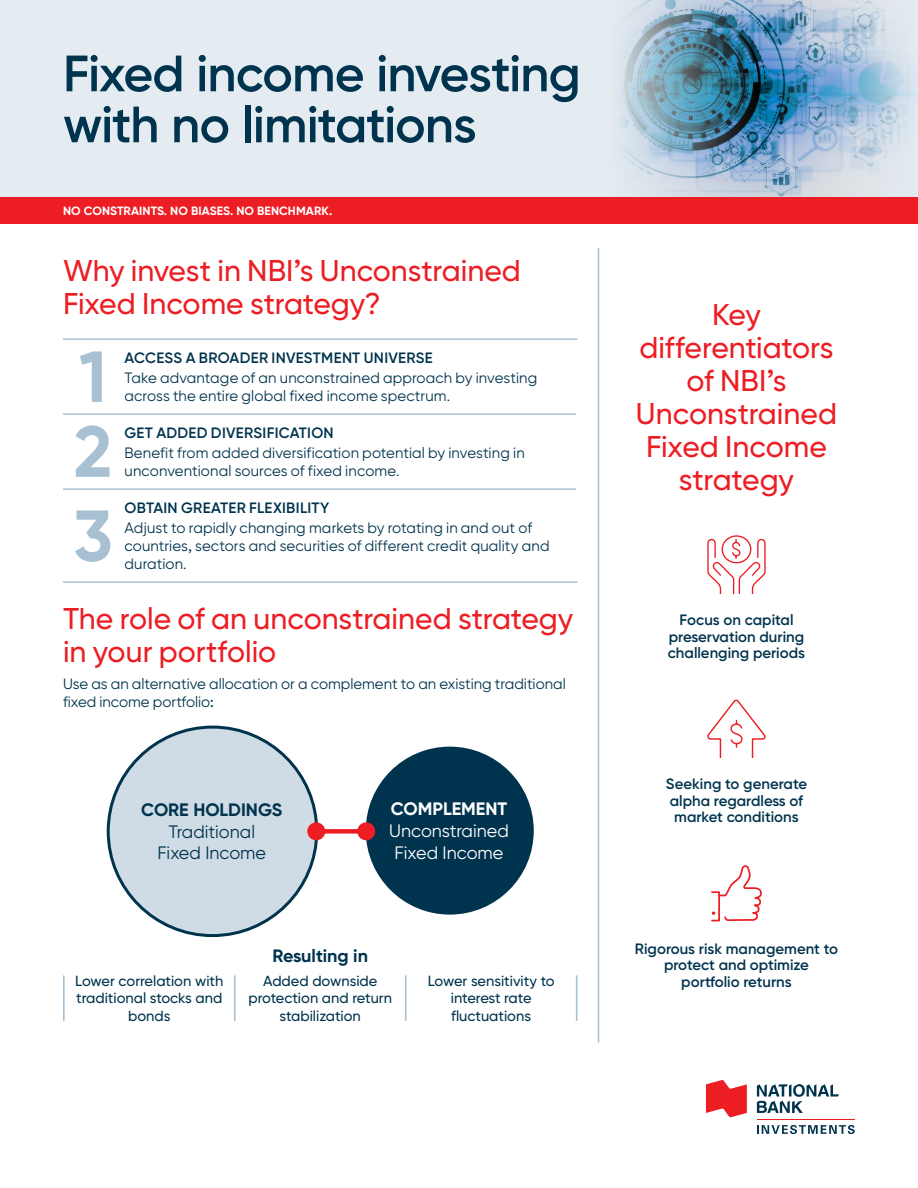
<style>
.page{position:relative;width:918px;height:1188px;background:#fff}
.page>*{position:absolute;margin:0;border:0;box-sizing:border-box;transform-origin:0 0}
.t1{font:700 72px "Gilroy BN";color:#a7c1d2}
.t2{font:600 51px/51px "Gilroy BN";letter-spacing:-.02em;color:#00334e}
.t3{font:500 30px/33px "Gilroy BN";color:#ed1d24}
.t4{font:18px/21.6px "Gilroy BN";color:#fff;text-align:center}
.t5{font:18px/21.6px "Gilroy BN";color:#00334e;text-align:center}
.t6{font:700 18px "Gilroy BN";color:#00334e}
.t7{font:700 18px "Gilroy BN";color:#fff}
.t8{font:700 17.85px "Gilroy BN";color:#00334e}
.t9{font:15px/18px "Gilroy BN";letter-spacing:.005em;color:#00334e}
.t10{font:600 15px/16.5px "Gilroy BN";color:#00334e;text-align:center}
.t11{font:600 15px "Gilroy BN";letter-spacing:.02em;color:#00334e}
.t12{font:500 14.7px/17.5px "Gilroy BN";color:#00334e;text-align:center}
.t13{font:700 12px "Gilroy BN";letter-spacing:.01em;color:#fff}
</style>
<div class="page">
<div style="left:0;top:0;width:918px;height:198px;background:#e4ecf1"></div>
<img style="left:607px;top:0;width:311px;height:198px">
<hr style="left:63px;top:338px;width:61px;height:2px;background:#a7c1d2">
<hr style="left:124px;top:338px;width:454px;height:2px;background:#a7c1d2">
<hr style="left:63px;top:413px;width:61px;height:2px;background:#a7c1d2">
<hr style="left:124px;top:413px;width:452px;height:2px;background:#a7c1d2">
<hr style="left:63px;top:488px;width:61px;height:2px;background:#a7c1d2">
<hr style="left:124px;top:488px;width:452px;height:2px;background:#a7c1d2">
<hr style="left:63px;top:581px;width:61px;height:2px;background:#a7c1d2">
<hr style="left:124px;top:581px;width:454px;height:2px;background:#a7c1d2">
<div style="left:108px;top:727px;width:209px;height:209px;background:#d0dce5;border-radius:50%"></div>
<div style="left:366px;top:747px;width:168px;height:168px;background:#00334e;border-radius:50%"></div>
<div style="left:316px;top:829px;width:50px;height:5px;background:#ed1d24"></div>
<div style="left:307px;top:822px;width:18px;height:18px;background:#ed1d24;border-radius:50%"></div>
<div style="left:357px;top:822px;width:18px;height:18px;background:#ed1d24;border-radius:50%"></div>
<hr style="left:63px;top:975px;width:2px;height:46px;background:#a7c1d2">
<hr style="left:234px;top:975px;width:2px;height:46px;background:#a7c1d2">
<hr style="left:405px;top:975px;width:2px;height:46px;background:#a7c1d2">
<hr style="left:576px;top:975px;width:1px;height:46px;background:#a7c1d2">
<svg style="left:706px;top:1080px;width:41px;height:37px"></svg>
<hr style="left:757px;top:1119px;width:97px;height:1px;background:#ed1d24">
<svg style="left:757px;top:1125px;width:98px;height:9px"></svg>
<svg style="left:757px;top:1084px;width:82px;height:29px"></svg>
<div style="left:0;top:198px;width:918px;height:26px;background:#ed1d24"></div>
<hr style="left:598px;top:248px;width:1px;height:795px;background:#a7c1d2">
<div style="left:722px;top:535px;width:29px;height:28px;border:1px solid #ed1d24;border-radius:50%"></div>
<svg style="left:707px;top:538px;width:59px;height:56px"></svg>
<svg style="left:707px;top:700px;width:59px;height:58px"></svg>
<svg style="left:712px;top:865px;width:50px;height:57px"></svg>
<h2 class="t2" style="left:63px;top:48px;width:519px">Fixed income investing with no limitations</h2>
<p class="t13" style="left:63px;top:203px;width:271px">NO CONSTRAINTS. NO BIASES. NO BENCHMARK.</p>
<h3 class="t3" style="left:63px;top:254px;width:459px">Why invest in NBI’s Unconstrained<br>Fixed Income strategy?</h3>
<h1 class="t1" style="left:79px;top:332px;width:29px">1</h1>
<p class="t10" style="left:125px;top:350px;width:310px">ACCESS A BROADER INVESTMENT UNIVERSE</p>
<p class="t9" style="left:124px;top:368px;width:414px">Take advantage of an unconstrained approach by investing across the entire global fixed income spectrum.</p>
<h1 class="t1" style="left:74px;top:407px;width:40px">2</h1>
<p class="t11" style="left:125px;top:424px;width:211px">GET ADDED DIVERSIFICATION</p>
<p class="t9" style="left:124px;top:443px;width:402px">Benefit from added diversification potential by investing in unconventional sources of fixed income.</p>
<p class="t11" style="left:125px;top:499px;width:206px">OBTAIN GREATER FLEXIBILITY</p>
<p class="t9" style="left:124px;top:518px;width:427px">Adjust to rapidly changing markets by rotating in and out of countries, sectors and securities of different credit quality and duration.</p>
<h3 class="t3" style="left:63px;top:602px;width:512px">The role of an unconstrained strategy in your portfolio</h3>
<p class="t9" style="left:63px;top:675px;width:504px">Use as an alternative allocation or a complement to an existing traditional fixed income portfolio:</p>
<h1 class="t1" style="left:73px;top:491px;width:41px">3</h1>
<p class="t6" style="left:141px;top:798px;width:143px">CORE HOLDINGS</p>
<p class="t5" style="left:157px;top:820px;width:110px">Traditional<br>Fixed Income</p>
<p class="t7" style="left:391px;top:798px;width:118px">COMPLEMENT</p>
<p class="t4" style="left:389px;top:820px;width:121px">Unconstrained<br>Fixed Income</p>
<p class="t8" style="left:272px;top:945px;width:97px">Resulting in</p>
<p class="t12" style="left:75px;top:972px;width:150px">Lower correlation with traditional stocks and bonds</p>
<p class="t12" style="left:248px;top:972px;width:145px">Added downside protection and return stabilization</p>
<p class="t12" style="left:428px;top:972px;width:128px">Lower sensitivity to interest rate fluctuations</p>
<h3 class="t3" style="left:636px;top:298px;width:203px;text-align:center">Key differentiators of NBI’s<br>Unconstrained<br>Fixed Income strategy</h3>
<p class="t10" style="left:668px;top:612px;width:139px">Focus on capital preservation during challenging periods</p>
<p class="t10" style="left:666px;top:776px;width:143px;text-align:left">Seeking to generate alpha regardless of market conditions</p>
<p class="t10" style="left:635px;top:940px;width:205px">Rigorous risk management to protect and optimize portfolio returns</p>
</div>
